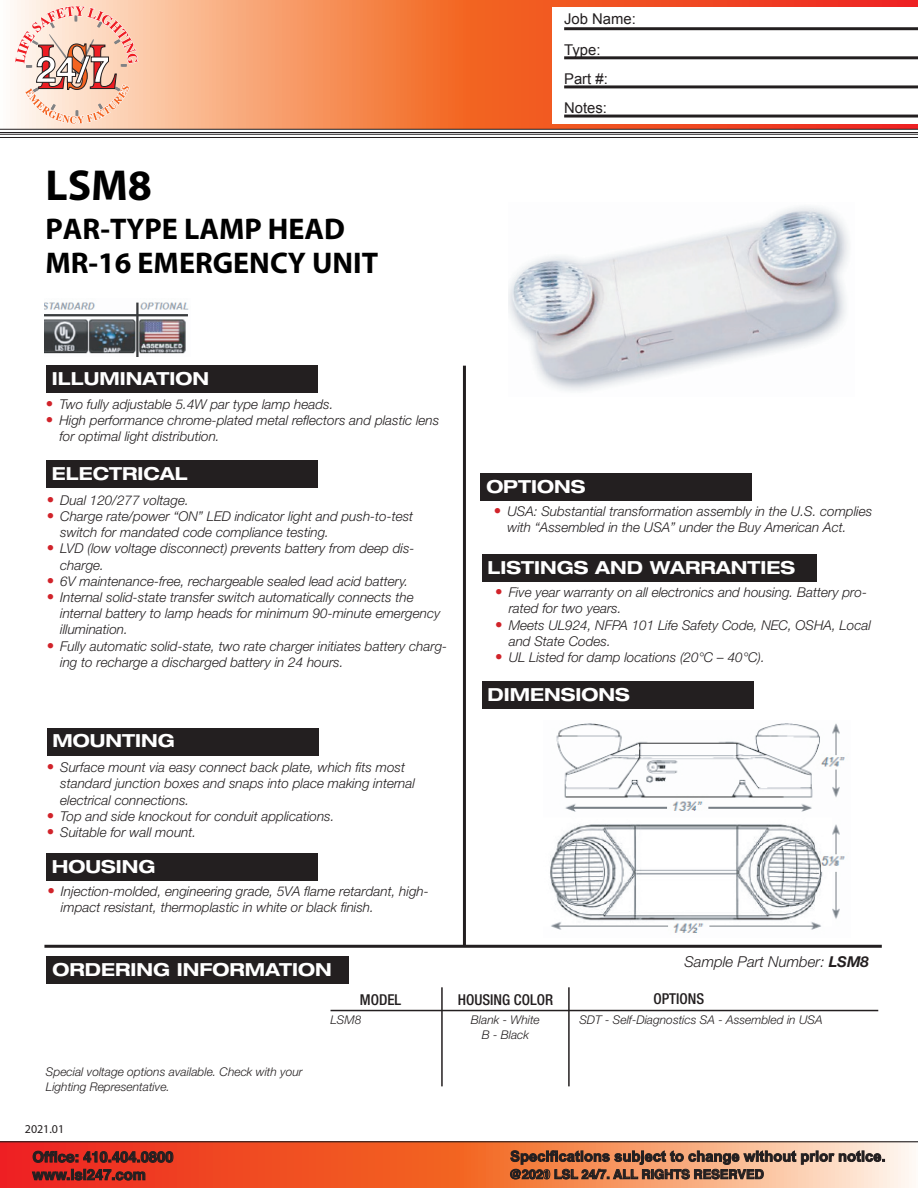
<style>
.page{position:relative;width:918px;height:1188px;background:#fff}
.page>*{position:absolute;margin:0;border:0;box-sizing:border-box;transform-origin:0 0}
.t1{font:700 43.5px "Myriad Pro";color:#000}
.t2{font:700 30px/33.5px "Myriad Pro";color:#000}
.t3{font:700 expanded 18px "Helvetica Neue LT Std";color:#fff}
.t4{font:500 condensed 15px "Helvetica Neue LT Std";color:#231f20}
.t5{font:italic 300 15px "Helvetica Neue LT Std";color:#231f20}
.t6{font:14.85px/29.2px "Arial";color:#231f20}
.t7{font:700 14.7px/17.7px "Helvetica";color:#231f20}
.t8{font:italic 300 13.5px/16.2px "Helvetica Neue LT Std";color:#231f20}
.t9{font:700 12.9px "Helvetica";color:#231f20}
.t10{font:italic 300 12px/14.4px "Helvetica Neue LT Std";color:#231f20;text-align:center}
.t11{font:12px "Myriad Pro";color:#231f20}
.s1{font-size:15px;color:#d1232a}
.s2{font-weight:700}
</style>
<div class="page">
<svg style="left:14px;top:0;width:904px;height:6px;background:#f47951"></svg>
<svg style="left:0;top:6px;width:918px;height:132px"></svg>
<svg style="left:0;top:1141px;width:918px;height:46px;background:#d66a48"></svg>
<img style="left:509px;top:206px;width:340px;height:185px">
<hr style="left:463px;top:366px;width:3px;height:580px;background:#231f20">
<hr style="left:44px;top:945px;width:838px;height:3px;background:#231f20">
<img style="left:44px;top:302px;width:145px;height:54px">
<img style="left:550px;top:723px;width:295px;height:210px">
<div style="left:46px;top:366px;width:272px;height:27px;background:#231f20"></div>
<div style="left:482px;top:682px;width:271px;height:27px;background:#231f20"></div>
<div style="left:46px;top:460px;width:272px;height:28px;background:#231f20"></div>
<div style="left:47px;top:728px;width:271px;height:27px;background:#231f20"></div>
<div style="left:47px;top:956px;width:302px;height:27px;background:#231f20"></div>
<div style="left:46px;top:853px;width:272px;height:27px;background:#231f20"></div>
<div style="left:480px;top:473px;width:272px;height:27px;background:#231f20"></div>
<div style="left:482px;top:554px;width:335px;height:27px;background:#231f20"></div>
<hr style="left:331px;top:1010px;width:547px;height:1px;background:#231f20">
<hr style="left:441px;top:987px;width:2px;height:99px;background:#231f20">
<hr style="left:568px;top:987px;width:2px;height:99px;background:#231f20">
<p class="t6" style="left:564px;top:4px;width:73px">Job Name:</p>
<p class="t6" style="left:564px;top:35px;width:45px">Type:<br>Part #:</p>
<h1 class="t1" style="left:45px;top:157px;width:108px">LSM8</h1>
<h2 class="t2" style="left:45px;top:212px;width:334px">PAR-TYPE LAMP HEAD<br>MR-16 EMERGENCY UNIT</h2>
<h3 class="t3" style="left:52px;top:368px;width:159px">ILLUMINATION</h3>
<p class="t8" style="left:46px;top:395px;width:289px"><span class="s1">•</span> Two fully adjustable 5.4W par type lamp heads.</p>
<p class="t8" style="left:59px;top:412px;width:381px;text-indent:-14px"><span class="s1">•</span> High performance chrome-plated metal reflectors and plastic lens for optimal light distribution.</p>
<h3 class="t3" style="left:52px;top:462px;width:137px">ELECTRICAL</h3>
<p class="t8" style="left:47px;top:492px;width:144px"><span class="s1">•</span> Dual 120/277 voltage.</p>
<p class="t8" style="left:60px;top:508px;width:355px;text-indent:-14px"><span class="s1">•</span> Charge rate/power “ON” LED indicator light and push-to-test switch for mandated code compliance testing.</p>
<p class="t8" style="left:60px;top:540px;width:356px;text-indent:-14px"><span class="s1">•</span> LVD (low voltage disconnect) prevents battery from deep dis&shy;charge.</p>
<p class="t8" style="left:47px;top:573px;width:363px"><span class="s1">•</span> 6V maintenance-free, rechargeable sealed lead acid battery.</p>
<p class="t8" style="left:60px;top:589px;width:382px;text-indent:-14px"><span class="s1">•</span> Internal solid-state transfer switch automatically connects the internal battery to lamp heads for minimum 90-minute emergency illumination.</p>
<p class="t8" style="left:60px;top:638px;width:388px;text-indent:-14px"><span class="s1">•</span> Fully automatic solid-state, two rate charger initiates battery charg&shy;ing to recharge a discharged battery in 24 hours.</p>
<h3 class="t3" style="left:53px;top:730px;width:124px">MOUNTING</h3>
<p class="t8" style="left:60px;top:759px;width:356px;text-indent:-14px"><span class="s1">•</span> Surface mount via easy connect back plate, which fits most standard junction boxes and snaps into place making internal electrical connections.</p>
<p class="t8" style="left:47px;top:808px;width:289px"><span class="s1">•</span> Top and side knockout for conduit applications.</p>
<p class="t8" style="left:47px;top:824px;width:151px"><span class="s1">•</span> Suitable for wall mount.</p>
<h3 class="t3" style="left:52px;top:855px;width:105px">HOUSING</h3>
<p class="t8" style="left:61px;top:883px;width:369px;text-indent:-14px"><span class="s1">•</span> Injection-molded, engineering grade, 5VA flame retardant, high&shy;impact resistant, thermoplastic in white or black finish.</p>
<p class="t6" style="left:564px;top:93px;width:44px">Notes:</p>
<h3 class="t3" style="left:486px;top:475px;width:101px">OPTIONS</h3>
<p class="t8" style="left:507px;top:503px;width:366px;text-indent:-14px"><span class="s1">•</span> USA: Substantial transformation assembly in the U.S. complies with “Assembled in the USA” under the Buy American Act.</p>
<h3 class="t3" style="left:488px;top:556px;width:309px">LISTINGS AND WARRANTIES</h3>
<p class="t8" style="left:509px;top:584px;width:360px;text-indent:-14px"><span class="s1">•</span> Five year warranty on all electronics and housing. Battery pro&shy;rated for two years.</p>
<p class="t8" style="left:509px;top:616px;width:364px;text-indent:-14px"><span class="s1">•</span> Meets UL924, NFPA 101 Life Safety Code, NEC, OSHA, Local and State Codes.</p>
<p class="t8" style="left:495px;top:649px;width:271px"><span class="s1">•</span> UL Listed for damp locations (20°C – 40°C).</p>
<h3 class="t3" style="left:488px;top:684px;width:144px">DIMENSIONS</h3>
<h3 class="t3" style="left:53px;top:958px;width:281px">ORDERING INFORMATION</h3>
<p class="t4" style="left:360px;top:990px;width:43px">MODEL</p>
<p class="t4" style="left:458px;top:990px;width:97px">HOUSING COLOR</p>
<p class="t5" style="left:685px;top:953px;width:186px">Sample Part Number: <span class="s2">LSM8</span></p>
<p class="t4" style="left:653px;top:989px;width:52px">OPTIONS</p>
<p class="t10" style="left:46px;top:1065px;width:258px;text-align:left">Special voltage options available. Check with your<br>Lighting Representative.</p>
<p class="t11" style="left:25px;top:1122px;width:41px">2021.01</p>
<p class="t7" style="left:32px;top:1148px;width:143px">Office: 410.404.0800 www.lsl247.com</p>
<p class="t10" style="left:331px;top:1013px;width:32px">LSM8</p>
<p class="t10" style="left:471px;top:1013px;width:70px">Blank - White<br>B - Black</p>
<p class="t10" style="left:579px;top:1013px;width:245px">SDT - Self-Diagnostics SA - Assembled in USA</p>
<p class="t9" style="left:509px;top:1164px;width:256px">@2021 LSL 24/7. ALL RIGHTS RESERVED</p>
</div>
